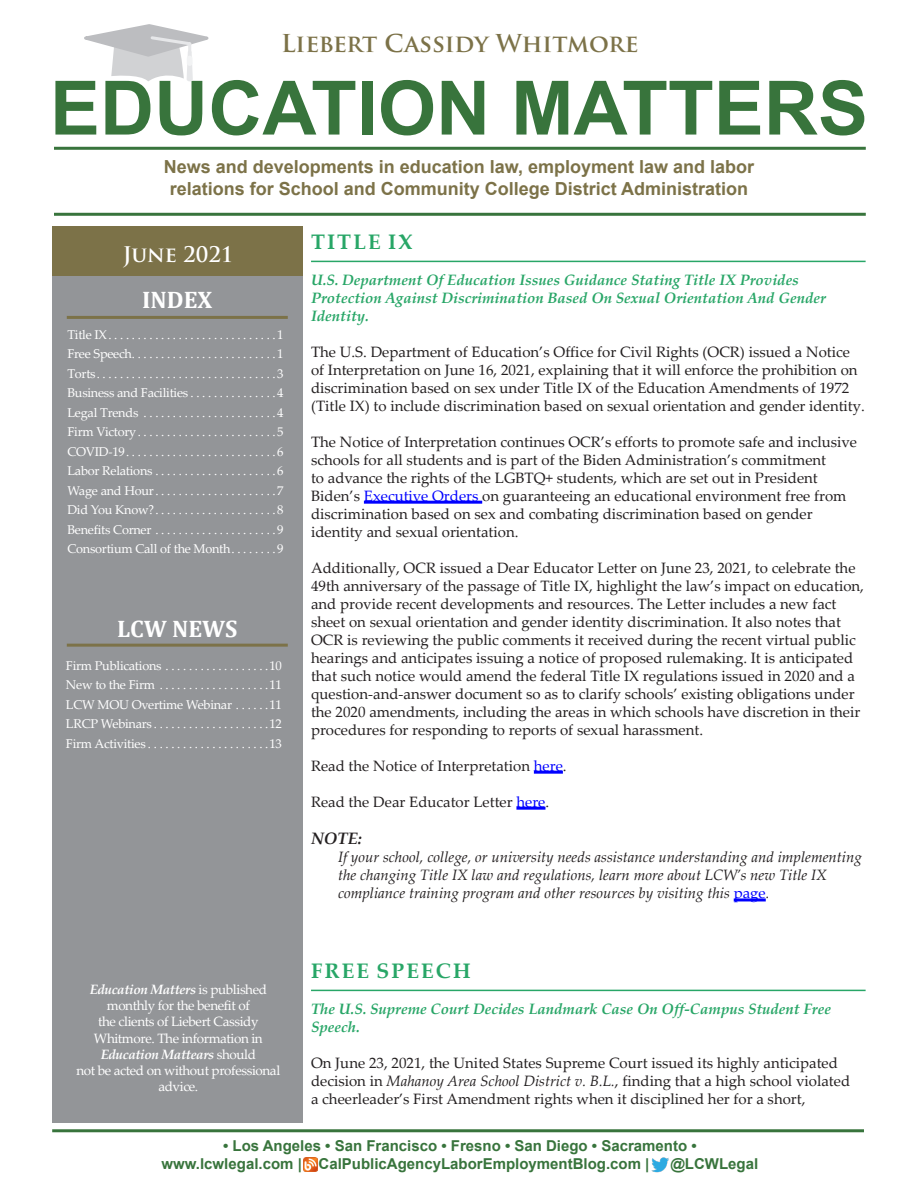
<style>
.page{position:relative;width:918px;height:1188px;background:#fff}
.page>*{position:absolute;margin:0;border:0;box-sizing:border-box;transform-origin:0 0}
.t1{font:700 75px "Arial";color:#38743c}
.t2{font:700 24px "Trajan Pro";color:#7c7248}
.t3{font:700 24px "Cambria";color:#fff}
.LCW_Category-1_Line{font:700 21px "Palatino Linotype";letter-spacing:.1em;color:#28a667}
.t4{font:700 21px "Trajan Pro";color:#fff}
.t5{font:700 18px/21.6px "Arial";color:#7c7248;text-align:center}
.LCW_Note_Heading{font:italic 700 16.5px "Palatino Linotype";color:#231f20}
.LCW_Body_Text{font:15px/18px "Palatino Linotype";color:#231f20}
.LCW_Heading{font:italic 700 15px/18px "Palatino Linotype";color:#28a667}
.LCW_Note_Text{font:italic 15px/18px "Palatino Linotype";color:#231f20}
.t6{font:700 15px/18px "Arial";color:#38743c}
.t7{font:13.5px/16.2px "Palatino Linotype";letter-spacing:-.03em;color:#fff;text-align:center}
.t8{font:12.75px/19.5px "Palatino Linotype";letter-spacing:-.02em;color:#fff}
.s1{font-weight:700;font-style:italic}
.s2{color:#00f}
.s3{font-style:normal;color:#00f}
.s4{font-style:italic}
</style>
<div class="page">
<div style="left:52px;top:226px;width:250px;height:50px;background:#7c7248"></div>
<div style="left:52px;top:276px;width:250px;height:847px;background:#939598"></div>
<hr style="left:67px;top:316px;width:221px;height:3px;background:#7c7248">
<hr style="left:67px;top:644px;width:221px;height:3px;background:#7c7248">
<hr style="left:54px;top:147px;width:812px;height:3px;background:#38743c">
<hr style="left:54px;top:213px;width:812px;height:3px;background:#38743c">
<hr style="left:52px;top:1129px;width:812px;height:3px;background:#38743c">
<img style="left:651px;top:1157px;width:18px;height:16px">
<img style="left:303px;top:1157px;width:14px;height:14px">
<svg style="left:84px;top:24px;width:125px;height:57px"></svg>
<div style="left:187px;top:56px;width:6px;height:10px;background:#f2f3f4;border-radius:3px"></div>
<hr style="left:311px;top:261px;width:555px;height:1px;background:#28a667">
<hr style="left:364px;top:501px;width:118px;height:3px;background:#00f">
<hr style="left:534px;top:771px;width:29px;height:3px;background:#00f">
<hr style="left:516px;top:807px;width:29px;height:3px;background:#00f">
<hr style="left:734px;top:898px;width:32px;height:3px;background:#00f">
<hr style="left:311px;top:990px;width:555px;height:1px;background:#28a667">
<h2 class="t2" style="left:281px;top:29px;width:359px">Liebert Cassidy Whitmore</h2>
<h1 class="t1" style="left:50px;top:55px;width:820px">EDUCATION MATTERS</h1>
<p class="t5" style="left:164px;top:156px;width:592px">News and developments in education law, employment law and labor relations for School and Community College District Administration</p>
<p class="t4" style="left:123px;top:241px;width:112px">June 2021</p>
<h2 class="t3" style="left:142px;top:283px;width:72px">INDEX</h2>
<p class="t8" style="left:67px;top:324px;width:217px">Title IX . . . . . . . . . . . . . . . . . . . . . . . . . . . . 1</p>
<p class="t8" style="left:67px;top:344px;width:217px;text-align:justify">Free Speech . . . . . . . . . . . . . . . . . . . . . . . . 1<br>Torts . . . . . . . . . . . . . . . . . . . . . . . . . . . . . . 3<br>Business and Facilities . . . . . . . . . . . . . . 4</p>
<p class="t8" style="left:67px;top:402px;width:217px">Legal Trends . . . . . . . . . . . . . . . . . . . . . . 4<br>Firm Victory . . . . . . . . . . . . . . . . . . . . . . . 5</p>
<p class="t8" style="left:67px;top:441px;width:217px">COVID-19 . . . . . . . . . . . . . . . . . . . . . . . . . 6</p>
<p class="t8" style="left:67px;top:461px;width:217px">Labor Relations . . . . . . . . . . . . . . . . . . . . 6</p>
<p class="t8" style="left:67px;top:480px;width:217px;text-align:justify">Wage and Hour . . . . . . . . . . . . . . . . . . . . 7<br>Did You Know? . . . . . . . . . . . . . . . . . . . . 8<br>Benefits Corner . . . . . . . . . . . . . . . . . . . . 9<br>Consortium Call of the Month . . . . . . . 9</p>
<h2 class="t3" style="left:117px;top:612px;width:122px">LCW NEWS</h2>
<p class="t8" style="left:66px;top:655px;width:217px">Firm Publications . . . . . . . . . . . . . . . . . 10</p>
<p class="t8" style="left:66px;top:675px;width:217px">New to the Firm . . . . . . . . . . . . . . . . . . 11<br>LCW MOU Overtime Webinar . . . . . 11</p>
<p class="t8" style="left:66px;top:714px;width:217px">LRCP Webinars . . . . . . . . . . . . . . . . . . . 12<br>Firm Activities . . . . . . . . . . . . . . . . . . . . 13</p>
<p class="t7" style="left:76px;top:981px;width:205px"><span class="s1">Education Matters</span> is published monthly for the benefit of<br>the clients of Liebert Cassidy<br>Whitmore. The information in<br><span class="s1">Education Mattears</span> should<br>not be acted on without professional advice.</p>
<p class="LCW_Category-1_Line" style="left:311px;top:227px;width:103px">TITLE IX</p>
<p class="LCW_Heading" style="left:311px;top:270px;width:516px">U.S. Department Of Education Issues Guidance Stating Title IX Provides<br>Protection Against Discrimination Based On Sexual Orientation And Gender<br>Identity.</p>
<p class="LCW_Body_Text" style="left:311px;top:342px;width:553px">The U.S. Department of Education’s Office for Civil Rights (OCR) issued a Notice of Interpretation on June 16, 2021, explaining that it will enforce the prohibition on discrimination based on sex under Title IX of the Education Amendments of 1972 (Title IX) to include discrimination based on sexual orientation and gender identity.</p>
<p class="LCW_Body_Text" style="left:311px;top:432px;width:547px">The Notice of Interpretation continues OCR’s efforts to promote safe and inclusive schools for all students and is part of the Biden Administration’s commitment<br>to advance the rights of the LGBTQ+ students, which are set out in President Biden’s <span class="s2">Executive Orders</span> on guaranteeing an educational environment free from discrimination based on sex and combating discrimination based on gender identity and sexual orientation.</p>
<p class="LCW_Body_Text" style="left:311px;top:558px;width:555px">Additionally, OCR issued a Dear Educator Letter on June 23, 2021, to celebrate the 49th anniversary of the passage of Title IX, highlight the law’s impact on education, and provide recent developments and resources. The Letter includes a new fact sheet on sexual orientation and gender identity discrimination. It also notes that OCR is reviewing the public comments it received during the recent virtual public hearings and anticipates issuing a notice of proposed rulemaking. It is anticipated that such notice would amend the federal Title IX regulations issued in 2020 and a question-and-answer document so as to clarify schools’ existing obligations under the 2020 amendments, including the areas in which schools have discretion in their procedures for responding to reports of sexual harassment.</p>
<p class="LCW_Body_Text" style="left:311px;top:756px;width:255px">Read the Notice of Interpretation <span class="s2">here</span>.</p>
<p class="LCW_Body_Text" style="left:311px;top:792px;width:238px">Read the Dear Educator Letter <span class="s2">here</span>.</p>
<p class="LCW_Note_Heading" style="left:311px;top:827px;width:52px">NOTE:</p>
<p class="LCW_Note_Text" style="left:338px;top:848px;width:525px">If your school, college, or university needs assistance understanding and implementing the changing Title IX law and regulations, learn more about LCW’s new Title IX compliance training program and other resources by visiting this <span class="s3">page</span>.</p>
<p class="LCW_Category-1_Line" style="left:311px;top:956px;width:161px">FREE SPEECH</p>
<p class="LCW_Heading" style="left:311px;top:999px;width:522px">The U.S. Supreme Court Decides Landmark Case On Off-Campus Student Free<br>Speech.</p>
<p class="LCW_Body_Text" style="left:311px;top:1053px;width:541px">On June 23, 2021, the United States Supreme Court issued its highly anticipated decision in <span class="s4">Mahanoy Area School District v. B.L.</span>, finding that a high school violated a cheerleader’s First Amendment rights when it disciplined her for a short,</p>
<p class="t6" style="left:162px;top:1137px;width:537px;text-indent:62px">• Los Angeles • San Francisco • Fresno • San Diego • Sacramento • www.lcwlegal.com | CalPublicAgencyLaborEmploymentBlog.com |</p>
<p class="t6" style="left:670px;top:1155px;width:89px">@LCWLegal</p>
</div>
